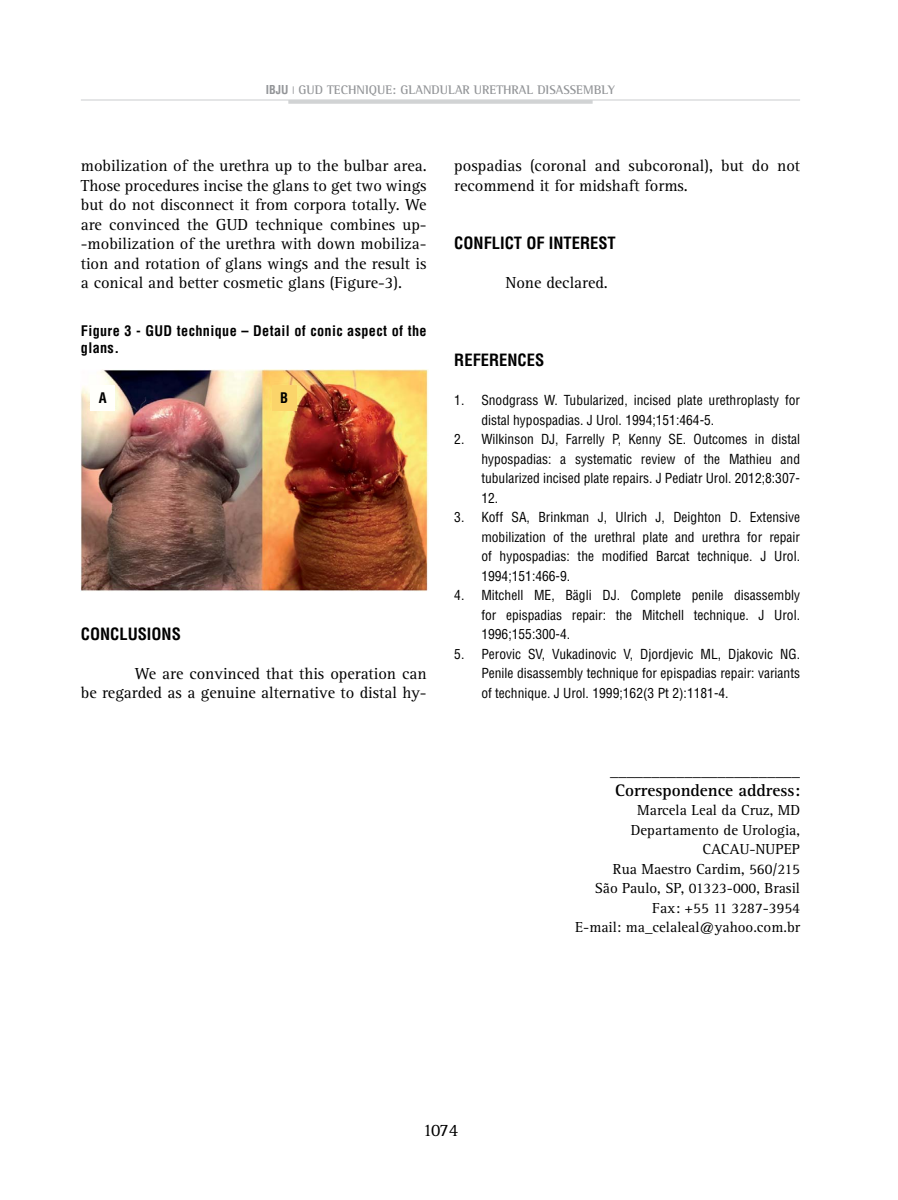
<style>
.page{position:relative;width:898px;height:1200px;background:#fff}
.page>*{position:absolute;margin:0;border:0;box-sizing:border-box;transform-origin:0 0}
.t1{font:18px "Rotis Serif";color:#000}
.t2{font:700 17.25px "Rotis Serif";color:#000}
.t3{font:16.5px/19.5px "Rotis Serif";color:#000;text-align:justify}
.t4{font:700 condensed 16.5px "Helvetica";color:#000}
.t5{font:700 16.5px "Rotis Serif";color:#000}
.t6{font:15px/19.5px "Rotis Serif";color:#000;text-align:right}
.t7{font:700 condensed 14.25px/17.1px "Helvetica";letter-spacing:.025em;color:#000}
.t8{font:condensed 13.5px/19.5px "Helvetica";color:#000;text-align:justify}
.t9{font:700 12.75px "Rotis Semi Serif";color:#939598}
.s1{font-family:"Helvetica";font-stretch:condensed;font-size:12px}
</style>
<div class="page">
<hr style="left:81px;top:99px;width:718px;height:2px;background:#dcddde">
<hr style="left:288px;top:100px;width:304px;height:4px;background:#d1d3d4">
<img style="left:81px;top:369px;width:347px;height:222px">
<div style="left:91px;top:384px;width:24px;height:26px;background:#fffffb"></div>
<div style="left:272px;top:384px;width:24px;height:26px;background:#fbd46a"></div>
<p class="t9" style="left:266px;top:82px;width:351px"><span class="s1">IBJU</span> <sup>|</sup> GUD TECHNIQUE: GLANDULAR URETHRAL DISASSEMBLY</p>
<p class="t3" style="left:81px;top:156px;width:347px">mobilization of the urethra up to the bulbar area.<br>Those procedures incise the glans to get two wings but do not disconnect it from corpora totally. We are convinced the GUD technique combines up--mobilization of the urethra with down mobiliza&shy;tion and rotation of glans wings and the result is a conical and better cosmetic glans (Figure-3).</p>
<p class="t7" style="left:81px;top:322px;width:347px">Figure 3 - GUD technique – Detail of conic aspect of the glans.</p>
<p class="t7" style="left:99px;top:389px;width:9px">A</p>
<p class="t7" style="left:280px;top:389px;width:9px">B</p>
<p class="t4" style="left:81px;top:623px;width:101px">CONCLUSIONS</p>
<p class="t3" style="left:81px;top:663px;width:347px;text-align:right">We are convinced that this operation can<br>be regarded as a genuine alternative to distal hy-</p>
<p class="t3" style="left:454px;top:156px;width:347px">pospadias (coronal and subcoronal), but do not recommend it for midshaft forms.</p>
<p class="t4" style="left:454px;top:233px;width:163px">CONFLICT OF INTEREST</p>
<p class="t3" style="left:505px;top:273px;width:104px">None declared.</p>
<p class="t4" style="left:454px;top:350px;width:91px">REFERENCES</p>
<p class="t8" style="left:481px;top:390px;width:320px;text-indent:-27px">1. Snodgrass W. Tubularized, incised plate urethroplasty for distal hypospadias. J Urol. 1994;151:464-5.</p>
<p class="t8" style="left:481px;top:429px;width:320px;text-indent:-27px">2. Wilkinson DJ, Farrelly P, Kenny SE. Outcomes in distal hypospadias: a systematic review of the Mathieu and tubularized incised plate repairs. J Pediatr Urol. 2012;8:307- 12.</p>
<p class="t8" style="left:481px;top:507px;width:320px;text-indent:-27px">3. Koff SA, Brinkman J, Ulrich J, Deighton D. Extensive mobilization of the urethral plate and urethra for repair of hypospadias: the modified Barcat technique. J Urol.<br>1994;151:466-9.</p>
<p class="t8" style="left:481px;top:585px;width:320px;text-indent:-27px">4. Mitchell ME, Bägli DJ. Complete penile disassembly for epispadias repair: the Mitchell technique. J Urol.<br>1996;155:300-4.</p>
<p class="t8" style="left:481px;top:644px;width:320px;text-indent:-27px">5. Perovic SV, Vukadinovic V, Djordjevic ML, Djakovic NG.<br>Penile disassembly technique for epispadias repair: variants of technique. J Urol. 1999;162(3 Pt 2):1181-4.</p>
<p class="t5" style="left:610px;top:760px;width:191px">_______________________</p>
<p class="t2" style="left:615px;top:779px;width:186px">Correspondence address:</p>
<p class="t6" style="left:575px;top:800px;width:226px">Marcela Leal da Cruz, MD<br>Departamento de Urologia,<br>CACAU-NUPEP<br>Rua Maestro Cardim, 560/215<br>São Paulo, SP, 01323-000, Brasil<br>Fax: +55 11 3287-3954<br>E-mail: ma_celaleal@yahoo.com.br</p>
<h1 class="t1" style="left:422px;top:1119px;width:37px">1074</h1>
</div>
